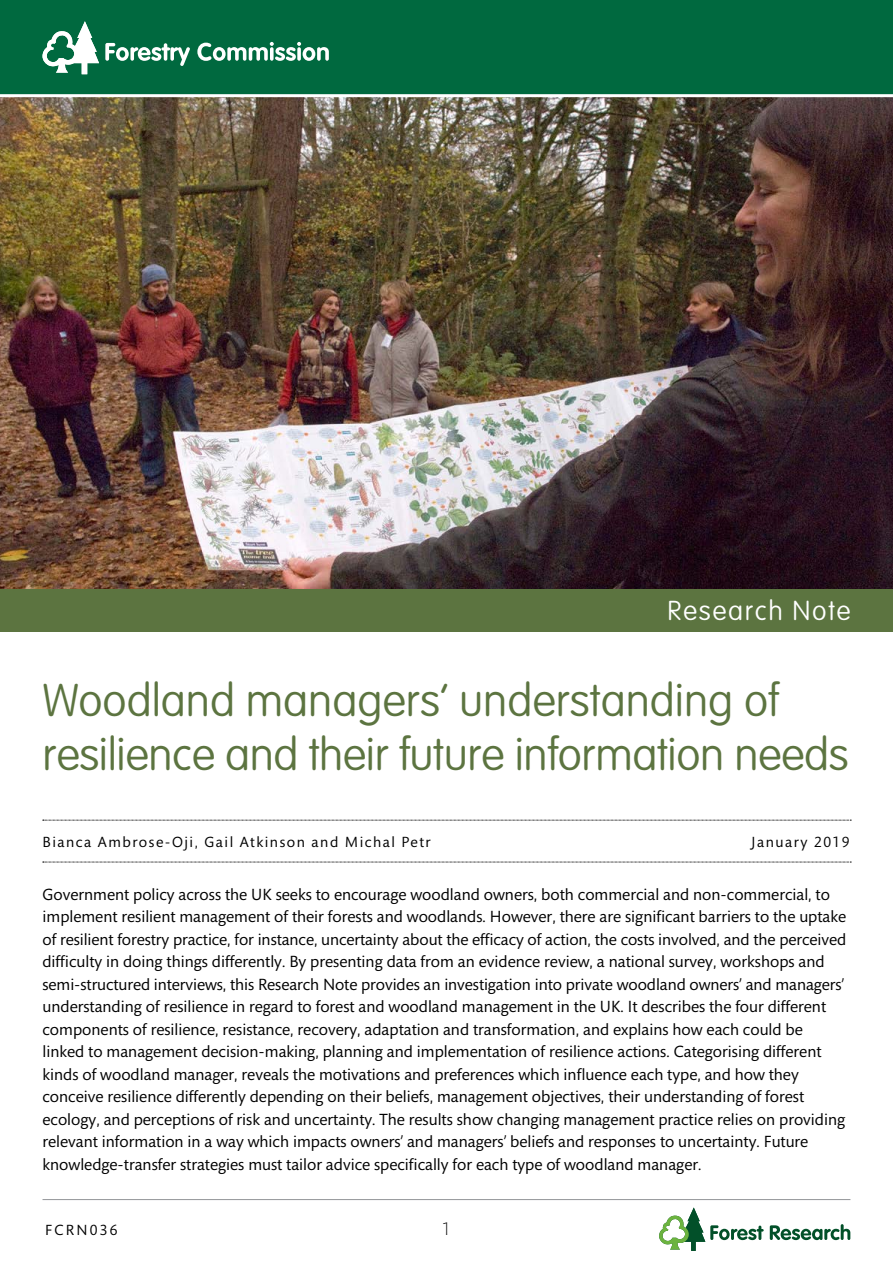
<style>
.page{position:relative;width:893px;height:1263px;background:#fff}
.page>*{position:absolute;margin:0;border:0;box-sizing:border-box;transform-origin:0 0}
.t1{font:100 45px/54px "VAG Rounded";letter-spacing:-.01em;color:#5c7440}
.t2{font:100 27px "VAG Rounded";letter-spacing:.06em;color:#fff}
.t3{font:300 18px "Mundo Sans";color:#000}
.t4{font:16.5px/22.5px "Mundo Sans";color:#000}
.t5{font:15px "Mundo Sans";letter-spacing:.1em;color:#000}
.t6{font:15px "Mundo Sans";letter-spacing:.15em;color:#000}
</style>
<div class="page">
<svg style="left:43px;top:820px;width:808px;height:1px"></svg>
<svg style="left:43px;top:862px;width:808px;height:1px"></svg>
<img style="left:0;top:97px;width:893px;height:492px">
<div style="left:0;top:0;width:893px;height:96px;background:#00693f"></div>
<svg style="left:105px;top:43px;width:85px;height:23px"></svg>
<svg style="left:197px;top:42px;width:132px;height:19px"></svg>
<svg style="left:43px;top:21px;width:56px;height:53px"></svg>
<hr style="left:0;top:94px;width:893px;height:3px;background:#fff">
<div style="left:0;top:589px;width:893px;height:42px;background:#5c7440"></div>
<hr style="left:43px;top:1199px;width:807px;height:1px;background:#939598">
<svg style="left:659px;top:1207px;width:105px;height:43px"></svg>
<svg style="left:770px;top:1224px;width:80px;height:16px"></svg>
<h2 class="t2" style="left:668px;top:595px;width:184px">Research Note</h2>
<h1 class="t1" style="left:43px;top:673px;width:808px">Woodland managers’ understanding of resilience and their future information needs</h1>
<p class="t5" style="left:43px;top:834px;width:390px">Bianca Ambrose-Oji, Gail Atkinson and Michal Petr</p>
<p class="t5" style="left:752px;top:834px;width:99px">January 2019</p>
<p class="t4" style="left:43px;top:883px;width:805px">Government policy across the UK seeks to encourage woodland owners, both commercial and non-commercial, to implement resilient management of their forests and woodlands. However, there are significant barriers to the uptake of resilient forestry practice, for instance, uncertainty about the efficacy of action, the costs involved, and the perceived difficulty in doing things differently. By presenting data from an evidence review, a national survey, workshops and semi-structured interviews, this Research Note provides an investigation into private woodland owners’ and managers’ understanding of resilience in regard to forest and woodland management in the UK. It describes the four different components of resilience, resistance, recovery, adaptation and transformation, and explains how each could be linked to management decision-making, planning and implementation of resilience actions. Categorising different kinds of woodland manager, reveals the motivations and preferences which influence each type, and how they conceive resilience differently depending on their beliefs, management objectives, their understanding of forest ecology, and perceptions of risk and uncertainty. The results show changing management practice relies on providing relevant information in a way which impacts owners’ and managers’ beliefs and responses to uncertainty. Future knowledge-transfer strategies must tailor advice specifically for each type of woodland manager.</p>
<p class="t6" style="left:45px;top:1222px;width:74px">FCRN036</p>
<p class="t3" style="left:442px;top:1219px;width:11px">1</p>
</div>
